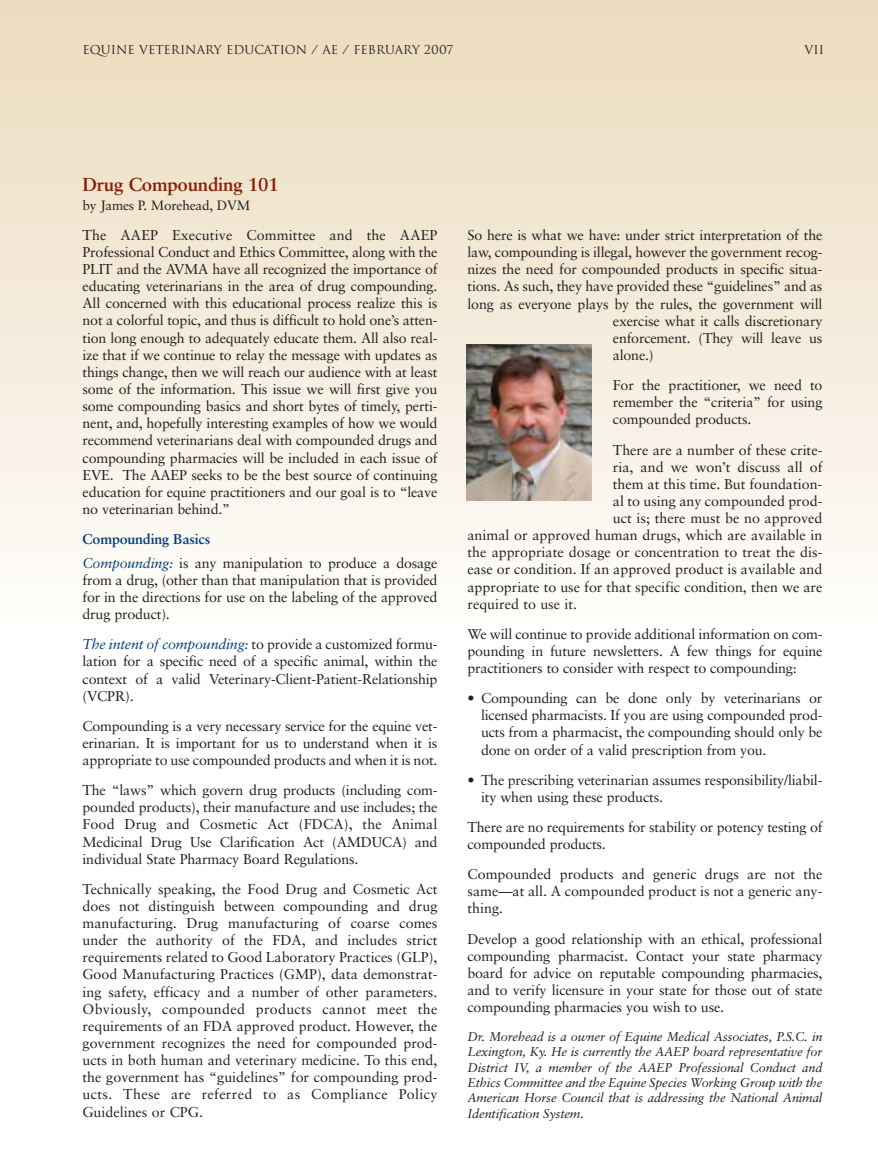
<style>
.page{position:relative;width:878px;height:1175px;background:#fff}
.page>*{position:absolute;margin:0;border:0;box-sizing:border-box;transform-origin:0 0}
.t1{font:700 18.75px "Sabon";letter-spacing:-.015em;color:#8a1e03}
.t2{font:14.25px/17.1px "Sabon";letter-spacing:-.015em;color:#231f20;text-align:justify}
.t3{font:13.5px "Sabon";letter-spacing:-.015em;color:#231f20}
.t4{font:italic 12.75px/15.3px "Sabon";letter-spacing:-.015em;color:#231f20;text-align:justify}
.t5{font:12px "Trajan";color:#231f20}
.s1{font-weight:700;color:#003d7d}
.s2{font-style:italic;color:#003d7d}
</style>
<div class="page">
<img style="left:0;top:0;width:878px;height:557px">
<img style="left:466px;top:344px;width:126px;height:156px">
<p class="t5" style="left:82px;top:43px;width:372px">EQUINE VETERINARY EDUCATION / AE / FEBRUARY 2007</p>
<p class="t5" style="left:804px;top:43px;width:21px">VII</p>
<h1 class="t1" style="left:82px;top:177px;width:198px">Drug Compounding 101</h1>
<p class="t3" style="left:82px;top:200px;width:169px">by James P. Morehead, DVM</p>
<p class="t2" style="left:82px;top:227px;width:356px">The AAEP Executive Committee and the AAEP Professional Conduct and Ethics Committee, along with the PLIT and the AVMA have all recognized the importance of educating veterinarians in the area of drug compounding.<br>All concerned with this educational process realize this is not a colorful topic, and thus is difficult to hold one’s atten&shy;tion long enough to adequately educate them. All also real&shy;ize that if we continue to relay the message with updates as things change, then we will reach our audience with at least some of the information. This issue we will first give you some compounding basics and short bytes of timely, perti&shy;nent, and, hopefully interesting examples of how we would recommend veterinarians deal with compounded drugs and compounding pharmacies will be included in each issue of EVE. The AAEP seeks to be the best source of continuing education for equine practitioners and our goal is to “leave no veterinarian behind.”</p>
<p class="t2" style="left:82px;top:528px;width:356px;line-height:23.5px"><span class="s1">Compounding Basics<br></span><span class="s2">Compounding:</span> is any manipulation to produce a dosage</p>
<p class="t2" style="left:82px;top:572px;width:356px">from a drug, (other than that manipulation that is provided for in the directions for use on the labeling of the approved drug product).</p>
<p class="t2" style="left:82px;top:637px;width:356px"><span class="s2">The intent of compounding:</span> to provide a customized formu&shy;lation for a specific need of a specific animal, within the context of a valid Veterinary-Client-Patient-Relationship (VCPR).</p>
<p class="t2" style="left:82px;top:718px;width:356px">Compounding is a very necessary service for the equine vet&shy;erinarian. It is important for us to understand when it is appropriate to use compounded products and when it is not.</p>
<p class="t2" style="left:82px;top:782px;width:356px">The “laws” which govern drug products (including com&shy;pounded products), their manufacture and use includes; the Food Drug and Cosmetic Act (FDCA), the Animal Medicinal Drug Use Clarification Act (AMDUCA) and individual State Pharmacy Board Regulations.</p>
<p class="t2" style="left:82px;top:881px;width:356px">Technically speaking, the Food Drug and Cosmetic Act does not distinguish between compounding and drug manufacturing. Drug manufacturing of coarse comes under the authority of the FDA, and includes strict requirements related to Good Laboratory Practices (GLP), Good Manufacturing Practices (GMP), data demonstrat&shy;ing safety, efficacy and a number of other parameters.<br>Obviously, compounded products cannot meet the requirements of an FDA approved product. However, the government recognizes the need for compounded prod&shy;ucts in both human and veterinary medicine. To this end, the government has “guidelines” for compounding prod&shy;ucts. These are referred to as Compliance Policy Guidelines or CPG.</p>
<p class="t2" style="left:467px;top:228px;width:356px">So here is what we have: under strict interpretation of the</p>
<p class="t2" style="left:467px;top:245px;width:356px">law, compounding is illegal, however the government recog-</p>
<p class="t2" style="left:467px;top:262px;width:356px">nizes the need for compounded products in specific situa-</p>
<p class="t2" style="left:467px;top:279px;width:356px">tions. As such, they have provided these “guidelines” and as</p>
<p class="t2" style="left:467px;top:296px;width:356px">long as everyone plays by the rules, the government will</p>
<p class="t2" style="left:613px;top:313px;width:211px">exercise what it calls discretionary</p>
<p class="t2" style="left:613px;top:330px;width:211px">enforcement. (They will leave us</p>
<p class="t2" style="left:613px;top:348px;width:42px">alone.)</p>
<p class="t2" style="left:613px;top:378px;width:211px">For the practitioner, we need to remember the “criteria” for using compounded products.</p>
<p class="t2" style="left:613px;top:442px;width:211px">There are a number of these crite-</p>
<p class="t2" style="left:613px;top:459px;width:211px">ria, and we won’t discuss all of</p>
<p class="t2" style="left:613px;top:476px;width:211px">them at this time. But foundation-</p>
<p class="t2" style="left:613px;top:493px;width:211px">al to using any compounded prod-</p>
<p class="t2" style="left:613px;top:511px;width:211px">uct is; there must be no approved</p>
<p class="t2" style="left:467px;top:528px;width:356px">animal or approved human drugs, which are available in</p>
<p class="t2" style="left:467px;top:545px;width:356px">the appropriate dosage or concentration to treat the dis-</p>
<p class="t2" style="left:467px;top:562px;width:356px">ease or condition. If an approved product is available and</p>
<p class="t2" style="left:467px;top:579px;width:356px">appropriate to use for that specific condition, then we are</p>
<p class="t2" style="left:467px;top:596px;width:111px">required to use it.</p>
<p class="t2" style="left:467px;top:626px;width:356px">We will continue to provide additional information on com&shy;pounding in future newsletters. A few things for equine practitioners to consider with respect to compounding:</p>
<p class="t2" style="left:481px;top:691px;width:343px;text-indent:-14px">• Compounding can be done only by veterinarians or licensed pharmacists. If you are using compounded prod&shy;ucts from a pharmacist, the compounding should only be done on order of a valid prescription from you.</p>
<p class="t2" style="left:481px;top:772px;width:343px;text-indent:-14px">• The prescribing veterinarian assumes responsibility/liabil&shy;ity when using these products.</p>
<p class="t2" style="left:467px;top:819px;width:356px">There are no requirements for stability or potency testing of compounded products.</p>
<p class="t2" style="left:467px;top:867px;width:356px">Compounded products and generic drugs are not the same—at all. A compounded product is not a generic any&shy;thing.</p>
<p class="t2" style="left:467px;top:931px;width:356px">Develop a good relationship with an ethical, professional compounding pharmacist. Contact your state pharmacy board for advice on reputable compounding pharmacies, and to verify licensure in your state for those out of state compounding pharmacies you wish to use.</p>
<p class="t4" style="left:467px;top:1030px;width:356px">Dr. Morehead is a owner of Equine Medical Associates, P.S.C. in Lexington, Ky. He is currently the AAEP board representative for District IV, a member of the AAEP Professional Conduct and Ethics Committee and the Equine Species Working Group with the American Horse Council that is addressing the National Animal Identification System.</p>
</div>
